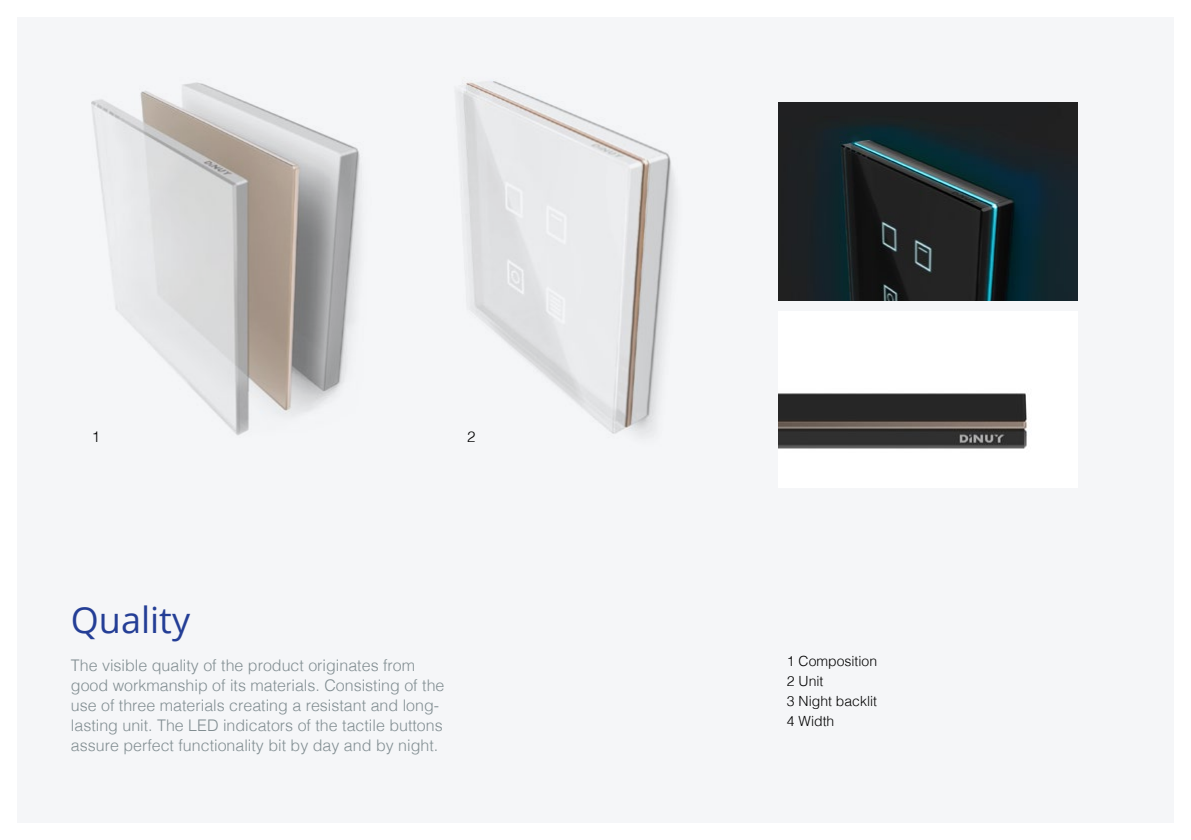
<style>
.page{position:relative;width:1191px;height:840px;background:#fff}
.page>*{position:absolute;margin:0;border:0;box-sizing:border-box;transform-origin:0 0}
.t1{font:36px "Open Sans";color:#243e96}
.t2{font:300 16px/20px "Helvetica";color:#828e92}
.t3{font:300 15px "Helvetica";color:#000}
.t4{font:300 14px/20px "Helvetica";color:#000}
</style>
<div class="page">
<div style="left:17px;top:17px;width:1157px;height:805px;background:#f5f6f8"></div>
<img style="left:91px;top:82px;width:269px;height:353px">
<img style="left:778px;top:102px;width:299px;height:198px">
<img style="left:778px;top:393px;width:249px;height:56px">
<img style="left:456px;top:81px;width:219px;height:355px">
<p class="t3" style="left:92px;top:423px;width:10px">1</p>
<p class="t3" style="left:467px;top:423px;width:10px">2</p>
<h1 class="t1" style="left:71px;top:594px;width:121px">Quality</h1>
<p class="t2" style="left:71px;top:653px;width:375px">The visible quality of the product originates from good workmanship of its materials. Consisting of the use of three materials creating a resistant and long&shy;lasting unit. The LED indicators of the tactile buttons assure perfect functionality bit by day and by night.</p>
<p class="t4" style="left:787px;top:649px;width:92px">1 Composition<br>2 Unit<br>3 Night backlit<br>4 Width</p>
</div>
